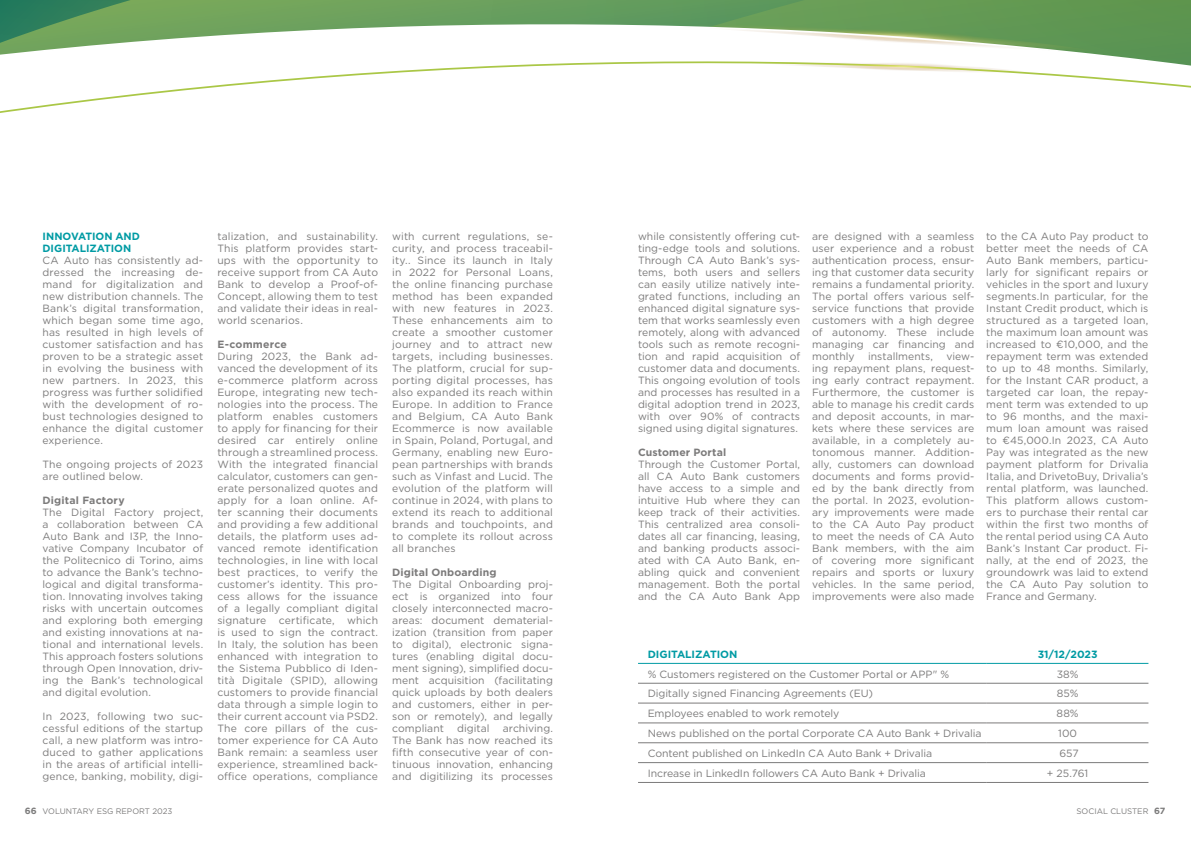
<style>
.page{position:relative;width:1191px;height:842px;background:#fff}
.page>*{position:absolute;margin:0;border:0;box-sizing:border-box;transform-origin:0 0}
.t1{font:10.5px/12px "Gotham";letter-spacing:.005em;color:#7c7b7b;text-align:justify}
.t2{font:700 10.5px "Gotham";letter-spacing:.01em;color:#7c7b7b}
.t3{font:700 10.5px/12px "Gotham";letter-spacing:-.005em;color:#009ba4}
.t4{font:8px "Gotham";color:#7c7b7b}
.s1{font-weight:700;font-size:9px}
</style>
<div class="page">
<svg style="left:254px;top:0;width:937px;height:7px;background:#679c58"></svg>
<svg style="left:0;top:0;width:131px;height:7px"></svg>
<svg style="left:0;top:81px;width:1191px;height:32px"></svg>
<svg style="left:0;top:7px;width:1191px;height:74px"></svg>
<svg style="left:689px;top:23px;width:419px;height:53px"></svg>
<hr style="left:638px;top:683px;width:348px;height:1px;background:#7c7b7b">
<hr style="left:986px;top:683px;width:162px;height:1px;background:#7c7b7b">
<hr style="left:638px;top:703px;width:348px;height:1px;background:#7c7b7b">
<hr style="left:986px;top:703px;width:162px;height:1px;background:#7c7b7b">
<hr style="left:638px;top:723px;width:348px;height:1px;background:#7c7b7b">
<hr style="left:986px;top:723px;width:162px;height:1px;background:#7c7b7b">
<hr style="left:638px;top:743px;width:348px;height:1px;background:#7c7b7b">
<hr style="left:986px;top:743px;width:162px;height:1px;background:#7c7b7b">
<hr style="left:638px;top:762px;width:348px;height:1px;background:#7c7b7b">
<hr style="left:986px;top:762px;width:162px;height:1px;background:#7c7b7b">
<hr style="left:638px;top:663px;width:348px;height:1px;background:#009ba4">
<hr style="left:986px;top:663px;width:162px;height:1px;background:#009ba4">
<hr style="left:638px;top:782px;width:348px;height:1px;background:#7c7b7b">
<hr style="left:986px;top:782px;width:162px;height:1px;background:#7c7b7b">
<p class="t3" style="left:43px;top:230px;width:99px">INNOVATION AND<br>DIGITALIZATION</p>
<p class="t1" style="left:43px;top:254px;width:162px">CA Auto has consistently ad&shy;dressed the increasing de&shy;mand for digitalization and new distribution channels. The Bank’s digital transformation, which began some time ago, has resulted in high levels of customer satisfaction and has proven to be a strategic asset in evolving the business with new partners. In 2023, this progress was further solidified with the development of ro&shy;bust technologies designed to enhance the digital customer experience.</p>
<p class="t1" style="left:43px;top:458px;width:162px">The ongoing projects of 2023 are outlined below.</p>
<p class="t2" style="left:43px;top:493px;width:84px">Digital Factory</p>
<p class="t1" style="left:43px;top:506px;width:162px">The Digital Factory project, a collaboration between CA Auto Bank and I3P, the Inno&shy;vative Company Incubator of the Politecnico di Torino, aims to advance the Bank’s techno&shy;logical and digital transforma&shy;tion. Innovating involves taking risks with uncertain outcomes and exploring both emerging and existing innovations at na&shy;tional and international levels.<br>This approach fosters solutions through Open Innovation, driv&shy;ing the Bank’s technological and digital evolution.</p>
<p class="t1" style="left:43px;top:710px;width:162px">In 2023, following two suc&shy;cessful editions of the startup call, a new platform was intro&shy;duced to gather applications in the areas of artificial intelli&shy;gence, banking, mobility, digi-</p>
<p class="t1" style="left:217px;top:230px;width:162px">talization, and sustainability.<br>This platform provides start&shy;ups with the opportunity to receive support from CA Auto Bank to develop a Proof-of-Concept, allowing them to test and validate their ideas in real&shy;world scenarios.</p>
<p class="t2" style="left:217px;top:337px;width:71px">E-commerce</p>
<p class="t1" style="left:217px;top:350px;width:162px">During 2023, the Bank ad&shy;vanced the development of its e-commerce platform across Europe, integrating new tech&shy;nologies into the process. The platform enables customers to apply for financing for their desired car entirely online through a streamlined process.<br>With the integrated financial calculator, customers can gen&shy;erate personalized quotes and apply for a loan online. Af&shy;ter scanning their documents and providing a few additional details, the platform uses ad&shy;vanced remote identification technologies, in line with local best practices, to verify the customer’s identity. This pro&shy;cess allows for the issuance of a legally compliant digital signature certificate, which is used to sign the contract.<br>In Italy, the solution has been enhanced with integration to the Sistema Pubblico di Iden&shy;tità Digitale (SPID), allowing customers to provide financial data through a simple login to their current account via PSD2.<br>The core pillars of the cus&shy;tomer experience for CA Auto Bank remain: a seamless user experience, streamlined back&shy;office operations, compliance</p>
<p class="t1" style="left:392px;top:230px;width:162px">with current regulations, se&shy;curity, and process traceabil&shy;ity.. Since its launch in Italy in 2022 for Personal Loans, the online financing purchase method has been expanded with new features in 2023.<br>These enhancements aim to create a smoother customer journey and to attract new targets, including businesses.<br>The platform, crucial for sup&shy;porting digital processes, has also expanded its reach within Europe. In addition to France and Belgium, CA Auto Bank Ecommerce is now available in Spain, Poland, Portugal, and Germany, enabling new Euro&shy;pean partnerships with brands such as Vinfast and Lucid. The evolution of the platform will continue in 2024, with plans to extend its reach to additional brands and touchpoints, and to complete its rollout across all branches</p>
<p class="t2" style="left:392px;top:565px;width:106px">Digital Onboarding</p>
<p class="t1" style="left:392px;top:578px;width:162px">The Digital Onboarding proj&shy;ect is organized into four closely interconnected macro&shy;areas: document dematerial&shy;ization (transition from paper to digital), electronic signa&shy;tures (enabling digital docu&shy;ment signing), simplified docu&shy;ment acquisition (facilitating quick uploads by both dealers and customers, either in per&shy;son or remotely), and legally compliant</p>
<p class="t1" style="left:392px;top:722px;width:162px;text-indent:111px">archiving.<br>The Bank has now reached its fifth consecutive year of con&shy;tinuous innovation, enhancing and digitilizing its processes</p>
<p class="t1" style="left:457px;top:722px;width:34px">digital</p>
<p class="t1" style="left:638px;top:230px;width:164px">while consistently offering cut&shy;ting-edge tools and solutions.<br>Through CA Auto Bank’s sys&shy;tems, both users and sellers can easily utilize natively inte&shy;grated functions, including an enhanced digital signature sys&shy;tem that works seamlessly even remotely, along with advanced tools such as remote recogni&shy;tion and rapid acquisition of customer data and documents.<br>This ongoing evolution of tools and processes has resulted in a digital adoption trend in 2023, with over 90% of contracts signed using digital signatures.</p>
<p class="t2" style="left:638px;top:445px;width:90px">Customer Portal</p>
<p class="t1" style="left:638px;top:458px;width:164px">Through the Customer Portal, all CA Auto Bank customers have access to a simple and intuitive Hub where they can keep track of their activities.<br>This centralized area consoli&shy;dates all car financing, leasing, and banking products associ&shy;ated with CA Auto Bank, en&shy;abling quick and convenient management. Both the portal and the CA Auto Bank App</p>
<p class="t1" style="left:812px;top:230px;width:164px">are designed with a seamless user experience and a robust authentication process, ensur&shy;ing that customer data security remains a fundamental priority.<br>The portal offers various self&shy;service functions that provide customers with a high degree of autonomy. These include managing car financing and monthly</p>
<p class="t1" style="left:868px;top:350px;width:66px">installments,</p>
<p class="t1" style="left:812px;top:350px;width:164px;text-indent:134px">view&shy;ing repayment plans, request&shy;ing early contract repayment.<br>Furthermore, the customer is able to manage his credit cards and deposit accounts, in mar&shy;kets where these services are available, in a completely au&shy;tonomous manner. Addition&shy;ally, customers can download documents and forms provid&shy;ed by the bank directly from the portal. In 2023, evolution&shy;ary improvements were made to the CA Auto Pay product to meet the needs of CA Auto Bank members, with the aim of covering more significant repairs and sports or luxury vehicles. In the same period, improvements were also made</p>
<p class="t1" style="left:986px;top:230px;width:164px">to the CA Auto Pay product to better meet the needs of CA Auto Bank members, particu&shy;larly for significant repairs or vehicles in the sport and luxury segments.In particular, for the Instant Credit product, which is structured as a targeted loan, the maximum loan amount was increased to €10,000, and the repayment term was extended to up to 48 months. Similarly, for the Instant CAR product, a targeted car loan, the repay&shy;ment term was extended to up to 96 months, and the maxi&shy;mum loan amount was raised to €45,000.In 2023, CA Auto Pay was integrated as the new payment platform for Drivalia Italia, and DrivetoBuy, Drivalia’s rental platform, was launched.<br>This platform allows custom&shy;ers to purchase their rental car within the first two months of the rental period using CA Auto Bank’s Instant Car product. Fi&shy;nally, at the end of 2023, the groundowrk was laid to extend the CA Auto Pay solution to France and Germany.</p>
<p class="t3" style="left:647px;top:648px;width:91px">DIGITALIZATION</p>
<p class="t3" style="left:1037px;top:648px;width:61px">31/12/2023</p>
<p class="t1" style="left:647px;top:667px;width:303px">% Customers registered on the Customer Portal or APP" %</p>
<p class="t1" style="left:1056px;top:667px;width:23px">38%</p>
<p class="t1" style="left:647px;top:687px;width:227px">Digitally signed Financing Agreements (EU)</p>
<p class="t1" style="left:1056px;top:687px;width:23px">85%</p>
<p class="t1" style="left:647px;top:707px;width:193px">Employees enabled to work remotely</p>
<p class="t1" style="left:1056px;top:707px;width:24px">88%</p>
<p class="t1" style="left:647px;top:727px;width:335px">News published on the portal Corporate CA Auto Bank + Drivalia</p>
<p class="t1" style="left:1058px;top:727px;width:20px">100</p>
<p class="t1" style="left:647px;top:747px;width:286px">Content published on LinkedIn CA Auto Bank + Drivalia</p>
<p class="t1" style="left:1059px;top:747px;width:21px">657</p>
<p class="t1" style="left:647px;top:767px;width:280px">Increase in LinkedIn followers CA Auto Bank + Drivalia</p>
<p class="t1" style="left:1047px;top:767px;width:43px">+ 25.761</p>
<p class="t4" style="left:25px;top:806px;width:149px"><span class="s1">66</span> VOLUNTARY ESG REPORT 2023</p>
<p class="t4" style="left:1076px;top:806px;width:90px">SOCIAL CLUSTER <span class="s1">67</span></p>
</div>
